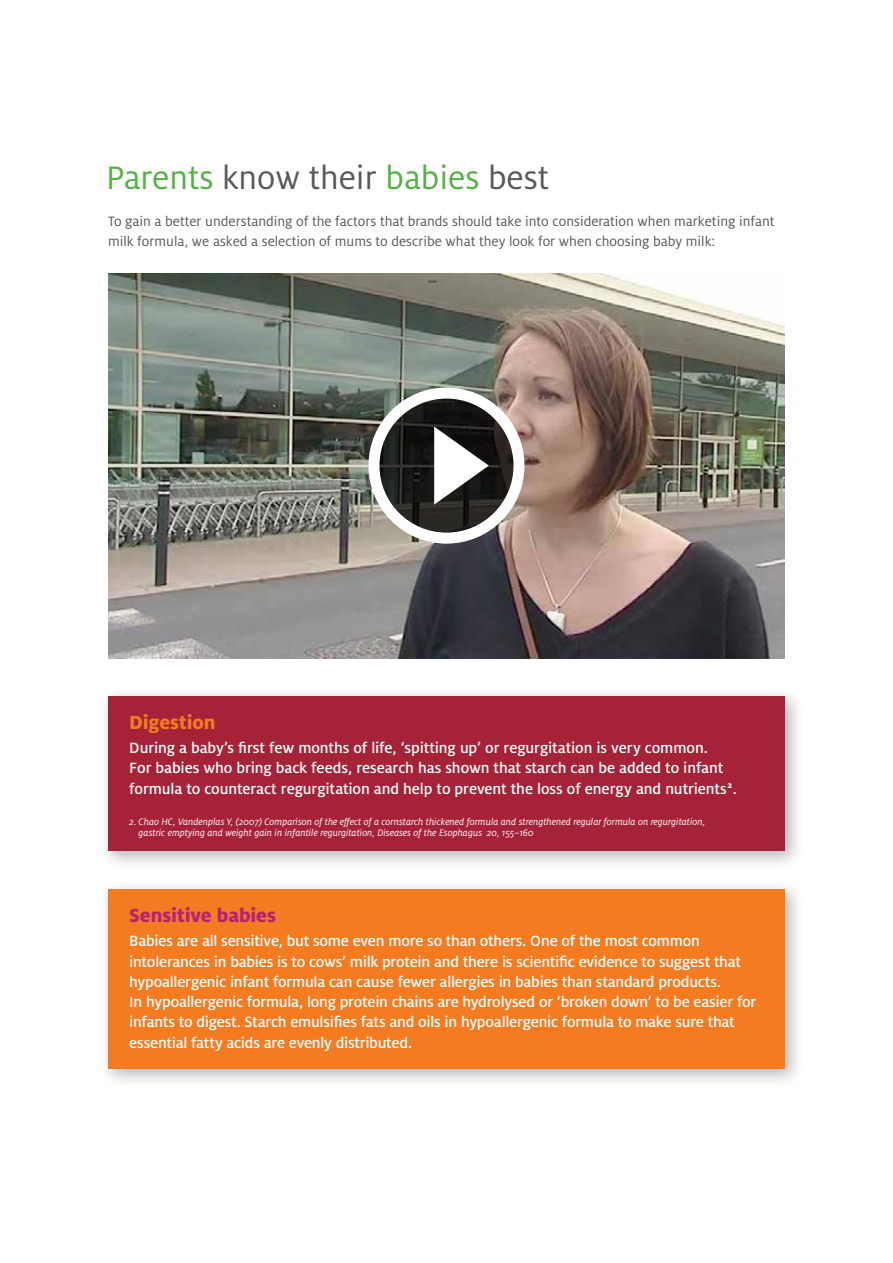
<style>
.page{position:relative;width:893px;height:1263px;background:#fff}
.page>*{position:absolute;margin:0;border:0;box-sizing:border-box;transform-origin:0 0}
.t1{font:36px "Milo Pro";color:#56b146}
.t2{font:800 21px "Milo Pro";letter-spacing:-.01em;color:#b62176}
.t3{font:800 21px "Milo Pro";letter-spacing:-.01em;color:#f47b20}
.t4{font:500 16.5px/20.2px "Milo Pro";letter-spacing:-.01em;color:#fff}
.t5{font:15px/19.5px "Milo Pro";color:#58595b}
.t6{font:italic 10.5px/10.5px "Milo Pro";color:#fff}
.s1{color:#58595b}
</style>
<div class="page">
<img style="left:108px;top:273px;width:677px;height:385px">
<svg style="left:374px;top:393px;width:145px;height:145px;background:#393936"></svg>
<svg style="left:434px;top:427px;width:55px;height:78px"></svg>
<div style="left:98px;top:686px;width:707px;height:186px;background:#000;opacity:.3"></div>
<div style="left:108px;top:696px;width:677px;height:155px;background:#a52238"></div>
<div style="left:98px;top:879px;width:707px;height:210px;background:#000;opacity:.3"></div>
<div style="left:108px;top:890px;width:677px;height:179px;background:#f47b20"></div>
<div style="left:368px;top:388px;width:156px;height:156px;border:11px solid #fff;border-radius:50%"></div>
<h1 class="t1" style="left:106px;top:158px;width:444px">Parents <span class="s1">know their</span> babies <span class="s1">best</span></h1>
<p class="t5" style="left:108px;top:212px;width:668px">To gain a better understanding of the factors that brands should take into consideration when marketing infant milk formula, we asked a selection of mums to describe what they look for when choosing baby milk:</p>
<p class="t3" style="left:129px;top:710px;width:88px">Digestion</p>
<p class="t4" style="left:129px;top:738px;width:609px">During a baby’s first few months of life, ‘spitting up’ or regurgitation is very common.<br>For babies who bring back feeds, research has shown that starch can be added to infant formula to counteract regurgitation and help to prevent the loss of energy and nutrients<sup>2</sup>.</p>
<p class="t6" style="left:139px;top:817px;width:568px;text-indent:-9px">2. Chao HC, Vandenplas Y, (2007) Comparison of the effect of a cornstarch thickened formula and strengthened regular formula on regurgitation, gastric emptying and weight gain in infantile regurgitation, Diseases of the Esophagus 20, 155–160</p>
<p class="t2" style="left:129px;top:903px;width:148px">Sensitive babies</p>
<p class="t4" style="left:129px;top:931px;width:629px">Babies are all sensitive, but some even more so than others. One of the most common intolerances in babies is to cows’ milk protein and there is scientific evidence to suggest that hypoallergenic infant formula can cause fewer allergies in babies than standard products.<br>In hypoallergenic formula, long protein chains are hydrolysed or ‘broken down’ to be easier for infants to digest. Starch emulsifies fats and oils in hypoallergenic formula to make sure that essential fatty acids are evenly distributed.</p>
</div>
